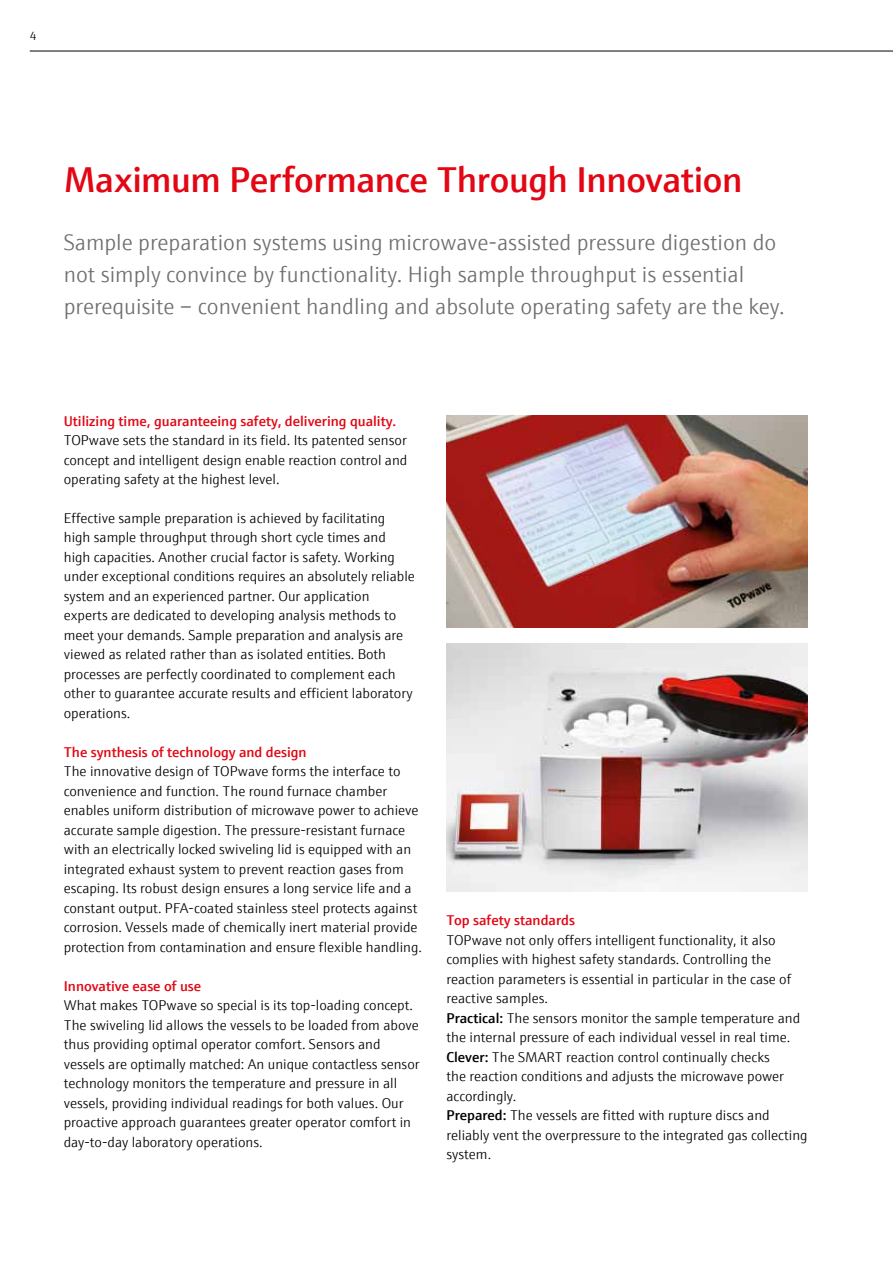
<style>
.page{position:relative;width:893px;height:1263px;background:#fff}
.page>*{position:absolute;margin:0;border:0;box-sizing:border-box;transform-origin:0 0}
.t1{font:600 36px "E+H Sans";letter-spacing:-.015em;color:#e30613}
.t2{font:300 22.5px/32.4px "E+H Sans";color:#706f6f}
.t3{font:300 14.25px/19.5px "E+H Sans";color:#000}
.t4{font:600 14.25px "E+H Sans";color:#e30613}
.t5{font:300 12px "E+H Sans";color:#000}
.s1{font-weight:600}
</style>
<div class="page">
<hr style="left:30px;top:51px;width:863px;height:1px;background:#000">
<img style="left:446px;top:643px;width:362px;height:249px">
<img style="left:446px;top:416px;width:362px;height:211px">
<p class="t5" style="left:30px;top:27px;width:8px">4</p>
<h1 class="t1" style="left:64px;top:152px;width:680px">Maximum Performance Through Innovation</h1>
<h2 class="t2" style="left:64px;top:224px;width:723px">Sample preparation systems using microwave-assisted pressure digestion do not simply convince by functionality. High sample throughput is essential prerequisite – convenient handling and absolute operating safety are the key.</h2>
<p class="t4" style="left:64px;top:410px;width:334px">Utilizing time, guaranteeing safety, delivering quality.</p>
<p class="t3" style="left:64px;top:429px;width:345px;text-align:justify">TOPwave sets the standard in its field. Its patented sensor concept and intelligent design enable reaction control and operating safety at the highest level.</p>
<p class="t3" style="left:64px;top:507px;width:353px">Effective sample preparation is achieved by facilitating high sample throughput through short cycle times and high capacities. Another crucial factor is safety. Working under exceptional conditions requires an absolutely reliable system and an experienced partner. Our application experts are dedicated to developing analysis methods to meet your demands. Sample preparation and analysis are viewed as related rather than as isolated entities. Both processes are perfectly coordinated to complement each other to guarantee accurate results and efficient laboratory operations.</p>
<p class="t4" style="left:64px;top:741px;width:244px">The synthesis of technology and design</p>
<p class="t3" style="left:64px;top:761px;width:360px">The innovative design of TOPwave forms the interface to convenience and function. The round furnace chamber enables uniform distribution of microwave power to achieve accurate sample digestion. The pressure-resistant furnace with an electrically locked swiveling lid is equipped with an integrated exhaust system to prevent reaction gases from escaping. Its robust design ensures a long service life and a constant output. PFA-coated stainless steel protects against corrosion. Vessels made of chemically inert material provide protection from contamination and ensure flexible handling.</p>
<p class="t4" style="left:64px;top:975px;width:139px">Innovative ease of use</p>
<p class="t3" style="left:64px;top:995px;width:357px">What makes TOPwave so special is its top-loading concept.<br>The swiveling lid allows the vessels to be loaded from above thus providing optimal operator comfort. Sensors and vessels are optimally matched: An unique contactless sensor technology monitors the temperature and pressure in all vessels, providing individual readings for both values. Our proactive approach guarantees greater operator comfort in day-to-day laboratory operations.</p>
<p class="t4" style="left:446px;top:909px;width:130px">Top safety standards</p>
<p class="t3" style="left:446px;top:929px;width:363px">TOPwave not only offers intelligent functionality, it also complies with highest safety standards. Controlling the reaction parameters is essential in particular in the case of reactive samples.<br><span class="s1">Practical:</span> The sensors monitor the sample temperature and the internal pressure of each individual vessel in real time.<br><span class="s1">Clever:</span> The SMART reaction control continually checks<br>the reaction conditions and adjusts the microwave power accordingly.<br><span class="s1">Prepared:</span> The vessels are fitted with rupture discs and reliably vent the overpressure to the integrated gas collecting system.</p>
</div>
